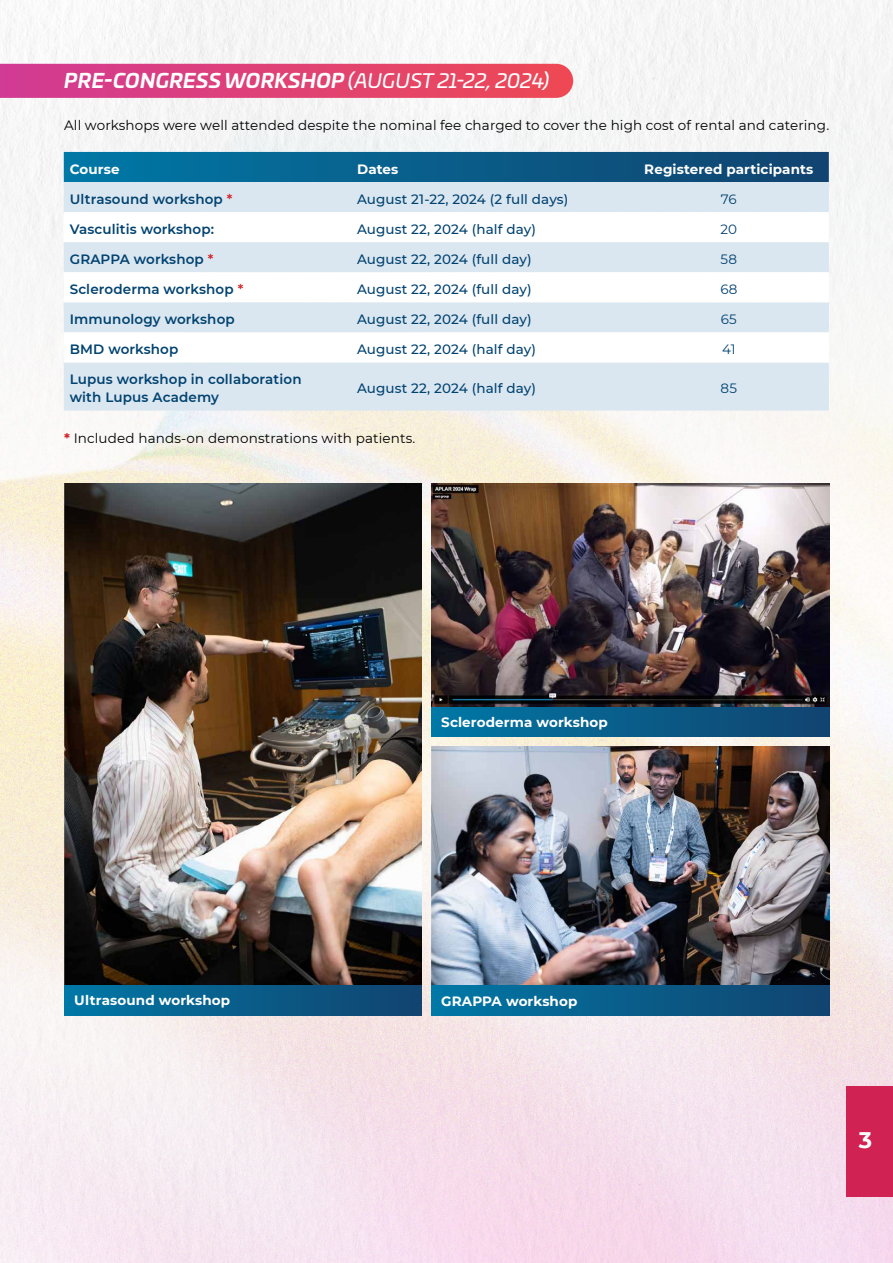
<style>
.page{position:relative;width:893px;height:1263px;background:#fff}
.page>*{position:absolute;margin:0;border:0;box-sizing:border-box;transform-origin:0 0}
.t1{font:700 22.5px "Montserrat";color:#fff}
.t2{font:italic 700 19.5px "Univia Pro";letter-spacing:.02em;color:#fff}
.t3{font:500 13.5px "Montserrat";letter-spacing:.01em;color:#004270}
.t4{font:600 13.5px/18px "Montserrat";letter-spacing:.01em;color:#004270}
.t5{font:13.5px "Montserrat";letter-spacing:.01em;color:#000}
.t6{font:700 13.5px "Montserrat";letter-spacing:.01em;color:#fff}
.t7{font:13.5px "Montserrat";letter-spacing:.01em;color:#004270}
.s1{font-weight:400}
.s2{color:#d2232a}
.s3{font-weight:700;color:#d2232a}
</style>
<div class="page">
<img style="left:1px;top:0;width:892px;height:600px">
<img style="left:0;top:663px;width:893px;height:600px">
<svg style="left:0;top:64px;width:573px;height:34px;background:#df4375"></svg>
<svg style="left:64px;top:152px;width:765px;height:30px;background:#095d8a"></svg>
<div style="left:64px;top:182px;width:765px;height:229px;background:#dae6f0"></div>
<svg style="left:64px;top:212px;width:765px;height:150px"></svg>
<div style="left:846px;top:1086px;width:47px;height:111px;background:#d02353"></div>
<img style="left:64px;top:483px;width:358px;height:503px">
<div style="left:64px;top:986px;width:358px;height:30px;background:linear-gradient(to right,#0078a6,#12436f)"></div>
<div style="left:432px;top:707px;width:397px;height:30px;background:linear-gradient(to right,#0078a6,#12436f)"></div>
<img style="left:432px;top:483px;width:397px;height:224px">
<img style="left:432px;top:746px;width:397px;height:240px">
<div style="left:432px;top:986px;width:397px;height:30px;background:linear-gradient(to right,#0078a6,#12436f)"></div>
<h2 class="t2" style="left:64px;top:65px;width:487px">PRE-CONGRESS WORKSHOP <span class="s1">(AUGUST 21-22, 2024)</span></h2>
<p class="t5" style="left:64px;top:116px;width:767px">All workshops were well attended despite the nominal fee charged to cover the high cost of rental and catering.</p>
<p class="t6" style="left:70px;top:159px;width:51px">Course</p>
<p class="t6" style="left:357px;top:159px;width:43px">Dates</p>
<p class="t6" style="left:644px;top:159px;width:171px">Registered participants</p>
<p class="t4" style="left:70px;top:189px;width:164px">Ultrasound workshop <span class="s2">*</span></p>
<p class="t3" style="left:357px;top:189px;width:213px">August 21-22, 2024 (2 full days)</p>
<p class="t7" style="left:721px;top:189px;width:18px">76</p>
<p class="t4" style="left:70px;top:219px;width:146px">Vasculitis workshop:</p>
<p class="t3" style="left:357px;top:219px;width:181px">August 22, 2024 (half day)</p>
<p class="t7" style="left:720px;top:220px;width:18px">20</p>
<p class="t4" style="left:70px;top:249px;width:145px">GRAPPA workshop <span class="s2">*</span></p>
<p class="t3" style="left:357px;top:250px;width:176px">August 22, 2024 (full day)</p>
<p class="t7" style="left:721px;top:250px;width:18px">58</p>
<p class="t4" style="left:70px;top:279px;width:175px">Scleroderma workshop <span class="s2">*</span></p>
<p class="t3" style="left:357px;top:280px;width:176px">August 22, 2024 (full day)</p>
<p class="t7" style="left:720px;top:280px;width:18px">68</p>
<p class="t4" style="left:70px;top:309px;width:166px">Immunology workshop</p>
<p class="t3" style="left:357px;top:310px;width:176px">August 22, 2024 (full day)</p>
<p class="t7" style="left:721px;top:310px;width:17px">65</p>
<p class="t4" style="left:70px;top:340px;width:110px">BMD workshop</p>
<p class="t3" style="left:357px;top:340px;width:181px">August 22, 2024 (half day)</p>
<p class="t7" style="left:722px;top:340px;width:15px">41</p>
<p class="t4" style="left:70px;top:370px;width:233px">Lupus workshop in collaboration with Lupus Academy</p>
<p class="t3" style="left:357px;top:379px;width:181px">August 22, 2024 (half day)</p>
<p class="t7" style="left:721px;top:379px;width:18px">85</p>
<p class="t5" style="left:64px;top:428px;width:353px"><span class="s3">*</span> Included hands-on demonstrations with patients.</p>
<p class="t6" style="left:74px;top:990px;width:157px">Ultrasound workshop</p>
<p class="t6" style="left:441px;top:712px;width:168px">Scleroderma workshop</p>
<p class="t6" style="left:441px;top:991px;width:138px">GRAPPA workshop</p>
<h1 class="t1" style="left:859px;top:1124px;width:15px">3</h1>
<h1 class="t1" style="left:863px;top:1124px;width:15px">3</h1>
</div>
